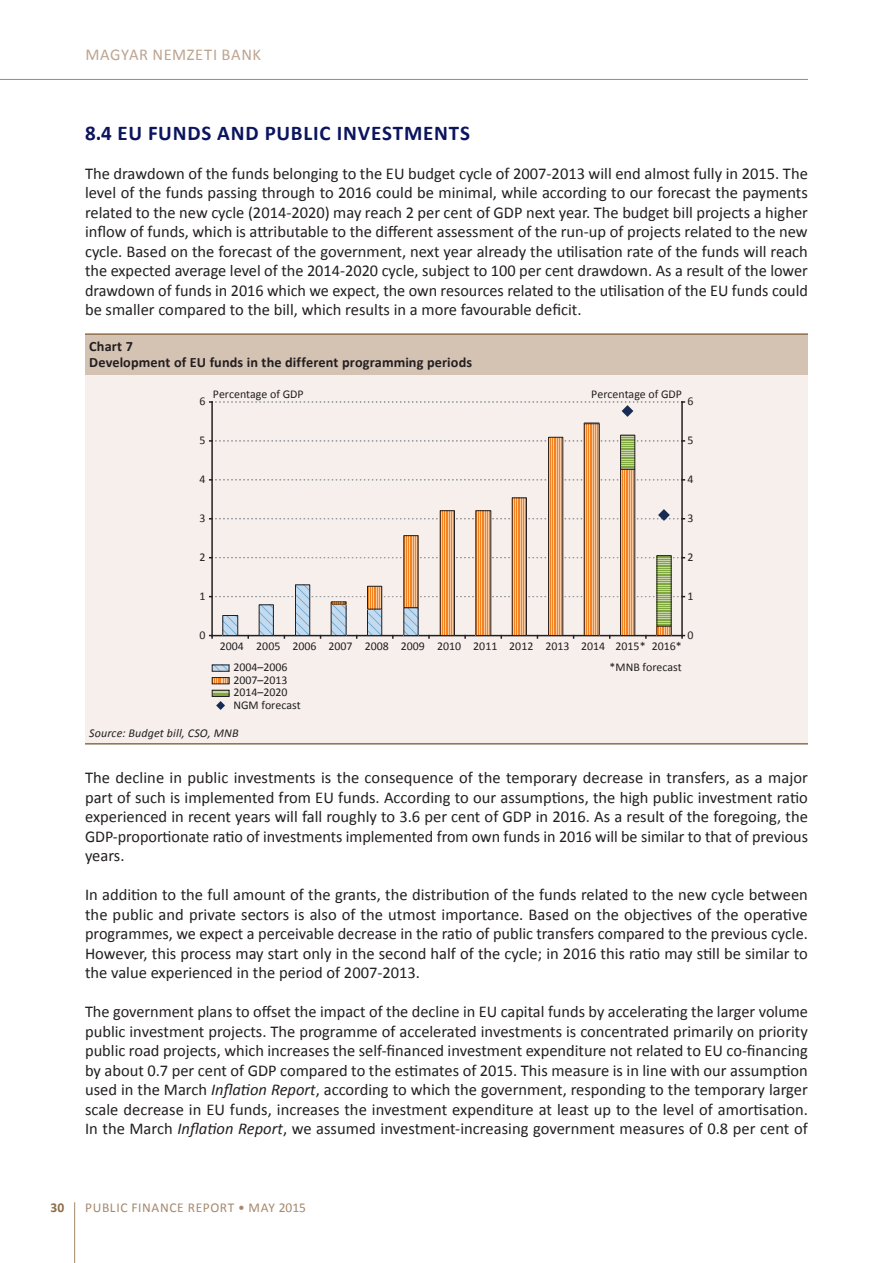
<style>
.page{position:relative;width:893px;height:1263px;background:#fff}
.page>*{position:absolute;margin:0;border:0;box-sizing:border-box;transform-origin:0 0}
.t1{font:700 21px "Calibri";letter-spacing:.04em;color:#0b145e}
.t2{font:16.5px/19.5px "Calibri";color:#231f20;text-align:justify}
.t3{font:16.5px "Calibri";letter-spacing:.04em;color:#bda48f}
.t4{font:700 14.25px/15.8px "Calibri";letter-spacing:.005em;color:#231f20}
.t5{font:13.5px "Calibri";letter-spacing:.04em;color:#a6886c}
.t6{font:700 13.5px "Calibri";color:#8e6d4b}
.t7{font:italic 12px "Calibri";letter-spacing:.01em;color:#231f20}
.t8{font:11.85px "Calibri";color:#231f20}
.s1{font-style:italic}
</style>
<div class="page">
<hr style="left:74px;top:1202px;width:1px;height:61px;background:#a6886c">
<hr style="left:0;top:79px;width:808px;height:1px;background:#a6886c">
<div style="left:85px;top:334px;width:723px;height:41px;background:#d4c2b3"></div>
<div style="left:85px;top:375px;width:723px;height:368px;background:#f6efec"></div>
<hr style="left:85px;top:333px;width:723px;height:2px;background:#8e6d4b">
<hr style="left:85px;top:743px;width:723px;height:1px;background:#8e6d4b">
<hr style="left:211px;top:402px;width:2px;height:233px;background:#231f20">
<svg style="left:210px;top:635px;width:474px;height:3px"></svg>
<svg style="left:210px;top:557px;width:474px;height:1px"></svg>
<svg style="left:210px;top:479px;width:474px;height:2px"></svg>
<svg style="left:210px;top:440px;width:474px;height:2px"></svg>
<hr style="left:681px;top:402px;width:2px;height:233px;background:#231f20">
<svg style="left:405px;top:609px;width:11px;height:25px"></svg>
<svg style="left:369px;top:611px;width:11px;height:23px"></svg>
<div style="left:367px;top:609px;width:15px;height:27px;border:1px solid #231f20"></div>
<svg style="left:333px;top:606px;width:11px;height:28px"></svg>
<svg style="left:297px;top:586px;width:11px;height:48px"></svg>
<div style="left:295px;top:584px;width:15px;height:52px;border:1px solid #231f20"></div>
<svg style="left:261px;top:606px;width:11px;height:28px"></svg>
<div style="left:259px;top:604px;width:15px;height:32px;border:1px solid #231f20"></div>
<svg style="left:224px;top:617px;width:12px;height:17px"></svg>
<div style="left:222px;top:615px;width:16px;height:21px;border:1px solid #231f20"></div>
<svg style="left:658px;top:557px;width:11px;height:67px"></svg>
<div style="left:656px;top:555px;width:15px;height:71px;border:1px solid #231f20"></div>
<svg style="left:622px;top:437px;width:11px;height:31px"></svg>
<div style="left:620px;top:435px;width:15px;height:35px;border:1px solid #231f20"></div>
<svg style="left:658px;top:628px;width:11px;height:6px"></svg>
<div style="left:656px;top:626px;width:15px;height:10px;border:1px solid #231f20"></div>
<svg style="left:622px;top:471px;width:11px;height:163px;background:#f6a258"></svg>
<div style="left:620px;top:469px;width:15px;height:167px;border:1px solid #231f20"></div>
<svg style="left:586px;top:425px;width:11px;height:209px;background:#f6a258"></svg>
<div style="left:584px;top:423px;width:15px;height:213px;border:1px solid #231f20"></div>
<svg style="left:550px;top:439px;width:11px;height:195px;background:#f6a258"></svg>
<div style="left:548px;top:437px;width:15px;height:199px;border:1px solid #231f20"></div>
<svg style="left:514px;top:499px;width:11px;height:135px"></svg>
<div style="left:512px;top:497px;width:15px;height:139px;border:1px solid #231f20"></div>
<svg style="left:477px;top:521px;width:12px;height:113px"></svg>
<svg style="left:442px;top:521px;width:11px;height:113px"></svg>
<div style="left:440px;top:510px;width:15px;height:126px;border:1px solid #231f20"></div>
<svg style="left:405px;top:537px;width:11px;height:69px"></svg>
<svg style="left:369px;top:588px;width:11px;height:19px"></svg>
<div style="left:367px;top:586px;width:15px;height:23px;border:1px solid #231f20"></div>
<svg style="left:210px;top:596px;width:474px;height:8px;background:#e2cbb7"></svg>
<svg style="left:210px;top:401px;width:474px;height:16px;background:#eee8e6"></svg>
<svg style="left:210px;top:509px;width:474px;height:12px;background:#e8d5c8"></svg>
<svg style="left:214px;top:692px;width:13px;height:3px"></svg>
<div style="left:212px;top:690px;width:17px;height:7px;border:1px solid #231f20"></div>
<svg style="left:214px;top:679px;width:13px;height:3px"></svg>
<div style="left:212px;top:677px;width:17px;height:7px;border:1px solid #231f20"></div>
<svg style="left:214px;top:666px;width:13px;height:4px"></svg>
<div style="left:212px;top:664px;width:17px;height:8px;border:1px solid #231f20"></div>
<svg style="left:216px;top:701px;width:9px;height:9px"></svg>
<p class="t3" style="left:85px;top:44px;width:177px">MAGYAR NEMZETI BANK</p>
<p class="t1" style="left:85px;top:119px;width:66px">8.4 EU funds</p>
<p class="t1" style="left:217px;top:119px;width:6px">and</p>
<p class="t1" style="left:265px;top:119px;width:4px">publ</p>
<p class="t1" style="left:313px;top:119px;width:71px">ic investments</p>
<p class="t2" style="left:85px;top:164px;width:724px">The drawdown of the funds belonging to the EU budget cycle of 2007-2013 will end almost fully in 2015. The level of the funds passing through to 2016 could be minimal, while according to our forecast the payments related to the new cycle (2014-2020) may reach 2 per cent of GDP next year. The budget bill projects a higher inflow of funds, which is attributable to the different assessment of the run-up of projects related to the new cycle. Based on the forecast of the government, next year already the utilisation rate of the funds will reach the expected average level of the 2014-2020 cycle, subject to 100 per cent drawdown. As a result of the lower drawdown of funds in 2016 which we expect, the own resources related to the utilisation of the EU funds could be smaller compared to the bill, which results in a more favourable deficit.</p>
<p class="t4" style="left:89px;top:338px;width:384px">Chart 7<br>Development of EU funds in the different programming periods</p>
<p class="t8" style="left:199px;top:394px;width:8px">6</p>
<p class="t8" style="left:213px;top:386px;width:92px">Percentage of GDP</p>
<p class="t8" style="left:591px;top:386px;width:92px">Percentage of GDP</p>
<p class="t8" style="left:687px;top:394px;width:8px">6</p>
<p class="t8" style="left:199px;top:433px;width:8px">5</p>
<p class="t8" style="left:687px;top:433px;width:8px">5</p>
<p class="t8" style="left:199px;top:472px;width:8px">4</p>
<p class="t8" style="left:687px;top:472px;width:8px">4</p>
<p class="t8" style="left:199px;top:511px;width:8px">3</p>
<p class="t8" style="left:687px;top:511px;width:8px">3</p>
<p class="t8" style="left:199px;top:550px;width:8px">2</p>
<p class="t8" style="left:687px;top:550px;width:8px">2</p>
<p class="t8" style="left:199px;top:589px;width:8px">1</p>
<p class="t8" style="left:199px;top:628px;width:8px">0</p>
<p class="t8" style="left:687px;top:589px;width:8px">1</p>
<p class="t8" style="left:687px;top:628px;width:8px">0</p>
<p class="t8" style="left:220px;top:639px;width:463px">2004 2005 2006 2007 2008 2009 2010 2011 2012 2013 2014 2015* 2016*</p>
<p class="t8" style="left:233px;top:660px;width:56px">2004–2006</p>
<p class="t8" style="left:233px;top:697px;width:69px">NGM forecast</p>
<p class="t7" style="left:89px;top:725px;width:151px">Source: Budget bill, CSO, MNB</p>
<p class="t8" style="left:233px;top:672px;width:56px">2007–2013</p>
<p class="t8" style="left:233px;top:685px;width:56px">2014–2020</p>
<p class="t8" style="left:610px;top:660px;width:74px">*MNB forecast</p>
<p class="t2" style="left:85px;top:768px;width:724px">The decline in public investments is the consequence of the temporary decrease in transfers, as a major part of such is implemented from EU funds. According to our assumptions, the high public investment ratio experienced in recent years will fall roughly to 3.6 per cent of GDP in 2016. As a result of the foregoing, the GDP-proportionate ratio of investments implemented from own funds in 2016 will be similar to that of previous years.</p>
<p class="t2" style="left:85px;top:885px;width:724px">In addition to the full amount of the grants, the distribution of the funds related to the new cycle between the public and private sectors is also of the utmost importance. Based on the objectives of the operative programmes, we expect a perceivable decrease in the ratio of public transfers compared to the previous cycle.<br>However, this process may start only in the second half of the cycle; in 2016 this ratio may still be similar to the value experienced in the period of 2007-2013.</p>
<p class="t2" style="left:85px;top:1002px;width:724px">The government plans to offset the impact of the decline in EU capital funds by accelerating the larger volume public investment projects. The programme of accelerated investments is concentrated primarily on priority public road projects, which increases the self-financed investment expenditure not related to EU co-financing by about 0.7 per cent of GDP compared to the estimates of 2015. This measure is in line with our assumption used in the March <span class="s1">Inflation Report</span>, according to which the government, responding to the temporary larger scale decrease in EU funds, increases the investment expenditure at least up to the level of amortisation.<br>In the March <span class="s1">Inflation Report</span>, we assumed investment-increasing government measures of 0.8 per cent of</p>
<p class="t6" style="left:51px;top:1199px;width:15px">30</p>
<p class="t5" style="left:85px;top:1199px;width:55px">Public Finan</p>
<p class="t5" style="left:169px;top:1199px;width:138px">ce Rep ort • MAY 2015</p>
</div>
